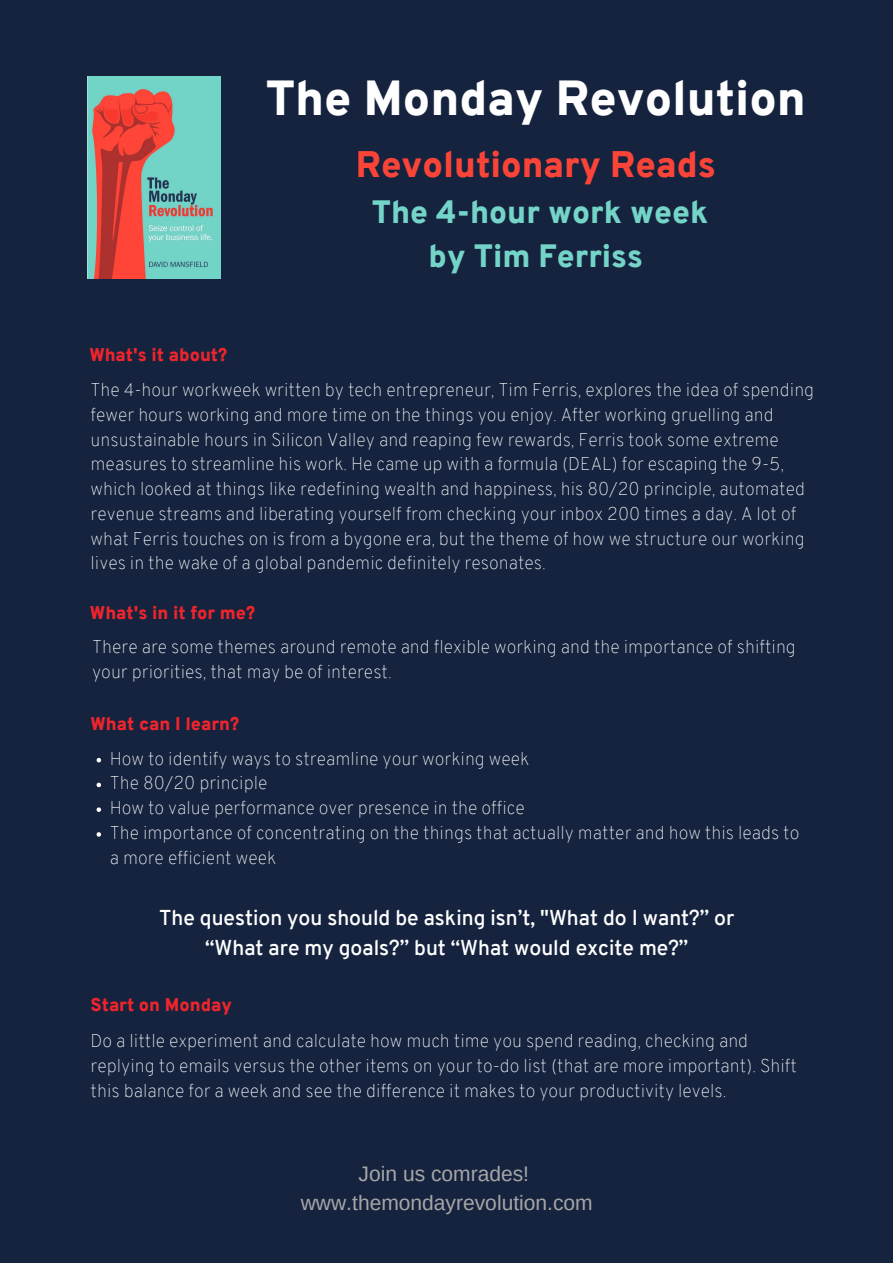
<style>
.page{position:relative;width:893px;height:1263px;background:#15233f}
.page>*{position:absolute;margin:0;border:0;box-sizing:border-box;transform-origin:0 0}
.t1{font:900 48px "Overpass";color:#fff}
.t2{font:900 36px "Overpass";color:#fb4438}
.t3{font:900 31.5px "Overpass";color:#73d4c7}
.t4{font:600 21px/29.2px "Overpass";color:#fff;text-align:center}
.t5{font:21px "Arimo";color:#a6a6a6}
.t6{font:100 18px/24.8px "Overpass";color:#fff}
.t7{font:900 18px "Overpass";color:#ee252c}
</style>
<div class="page">
<img style="left:87px;top:77px;width:134px;height:201px">
<svg style="left:97px;top:758px;width:4px;height:4px"></svg>
<svg style="left:97px;top:783px;width:4px;height:4px"></svg>
<svg style="left:97px;top:807px;width:4px;height:5px"></svg>
<svg style="left:97px;top:832px;width:4px;height:5px"></svg>
<p class="t7" style="left:89px;top:348px;width:139px">What's it about?</p>
<p class="t1" style="left:266px;top:79px;width:542px">The Monday Revolution</p>
<p class="t2" style="left:356px;top:150px;width:361px">Revolutionary Reads</p>
<p class="t3" style="left:372px;top:199px;width:338px">The 4-hour work week</p>
<p class="t3" style="left:428px;top:243px;width:216px">by Tim Ferriss</p>
<p class="t6" style="left:91px;top:379px;width:725px">The 4-hour workweek written by tech entrepreneur, Tim Ferris, explores the idea of spending fewer hours working and more time on the things you enjoy. After working gruelling and unsustainable hours in Silicon Valley and reaping few rewards, Ferris took some extreme measures to streamline his work. He came up with a formula (DEAL) for escaping the 9-5, which looked at things like redefining wealth and happiness, his 80/20 principle, automated revenue streams and liberating yourself from checking your inbox 200 times a day. A lot of what Ferris touches on is from a bygone era, but the theme of how we structure our working lives in the wake of a global pandemic definitely resonates.</p>
<p class="t7" style="left:90px;top:606px;width:167px">What's in it for me?</p>
<p class="t6" style="left:92px;top:636px;width:705px">There are some themes around remote and flexible working and the importance of shifting your priorities, that may be of interest.</p>
<p class="t7" style="left:91px;top:716px;width:150px">What can I learn?</p>
<p class="t6" style="left:110px;top:748px;width:421px">How to identify ways to streamline your working week</p>
<p class="t6" style="left:110px;top:772px;width:159px">The 80/20 principle</p>
<p class="t6" style="left:110px;top:797px;width:416px">How to value performance over presence in the office</p>
<p class="t6" style="left:110px;top:822px;width:691px">The importance of concentrating on the things that actually matter and how this leads to a more efficient week</p>
<p class="t4" style="left:159px;top:905px;width:577px">The question you should be asking isn’t, "What do I want?” or “What are my goals?” but “What would excite me?”</p>
<p class="t7" style="left:91px;top:998px;width:143px">Start on Monday</p>
<p class="t6" style="left:91px;top:1030px;width:708px">Do a little experiment and calculate how much time you spend reading, checking and replying to emails versus the other items on your to-do list (that are more important). Shift this balance for a week and see the difference it makes to your productivity levels.</p>
<p class="t5" style="left:358px;top:1162px;width:172px">Join us comrades!</p>
<p class="t5" style="left:301px;top:1191px;width:293px">www.themondayrevolution.com</p>
</div>
